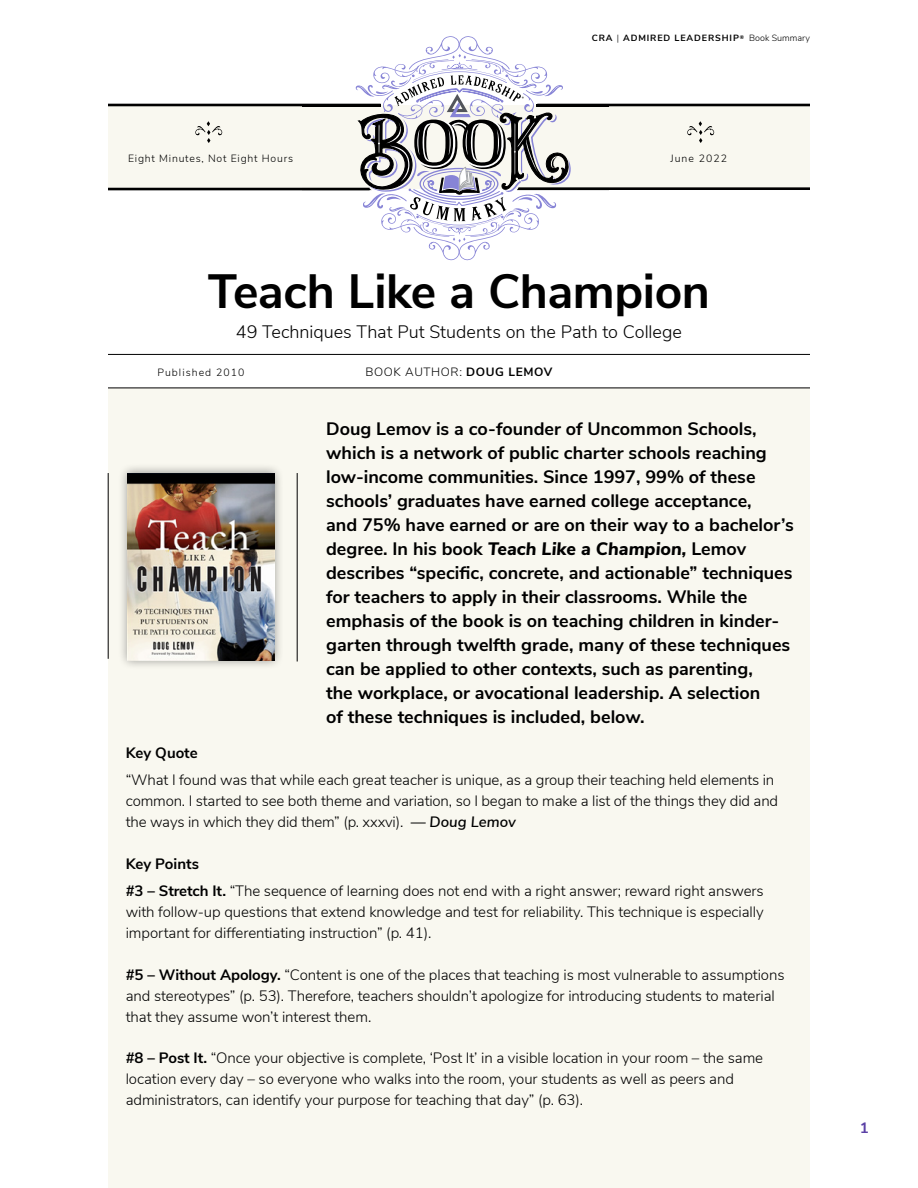
<style>
.page{position:relative;width:918px;height:1188px;background:#fff}
.page>*{position:absolute;margin:0;border:0;box-sizing:border-box;transform-origin:0 0}
.t1{font:700 48px "Nunito Sans";letter-spacing:-.01em;color:#000}
.t2{font:700 18px/24px "Nunito Sans";color:#000}
.t3{font:300 18px "Nunito Sans";color:#000}
.t4{font:300 15px/21px "Nunito Sans";letter-spacing:-.005em;color:#000}
.t5{font:700 15px "Nunito Sans";color:#000}
.t6{font:700 15px "Nunito Sans";color:#5b41a6}
.t7{font:300 12px "Nunito Sans";letter-spacing:.05em;color:#000}
.t8{font:300 10.5px "Nunito Sans";letter-spacing:.075em;color:#000}
.t9{font:300 10.5px "Nunito Sans";letter-spacing:.1em;color:#000}
.t10{font:700 9px "Nunito Sans";letter-spacing:.1em;color:#000}
.s1{font-weight:300}
.s2{font-weight:700}
.s3{font-weight:800;font-style:italic}
.s4{font-weight:600;font-style:italic}
</style>
<div class="page">
<div style="left:108px;top:388px;width:702px;height:800px;background:#f9f8f0"></div>
<div style="left:108px;top:105px;width:702px;height:84px;background:#f9f8f0"></div>
<hr style="left:108px;top:188px;width:262px;height:2px;background:#000">
<hr style="left:108px;top:104px;width:273px;height:2px;background:#000">
<hr style="left:537px;top:104px;width:273px;height:2px;background:#000">
<hr style="left:518px;top:187px;width:292px;height:3px;background:#000">
<hr style="left:108px;top:388px;width:702px;height:1px;background:#000">
<hr style="left:108px;top:354px;width:702px;height:1px;background:#000">
<svg style="left:303px;top:36px;width:305px;height:224px"></svg>
<svg style="left:687px;top:121px;width:27px;height:22px"></svg>
<svg style="left:195px;top:121px;width:27px;height:22px"></svg>
<hr style="left:108px;top:473px;width:1px;height:186px;background:#000">
<hr style="left:297px;top:473px;width:1px;height:188px;background:#000">
<div style="left:117px;top:463px;width:167px;height:207px;background:#000;opacity:.4"></div>
<img style="left:128px;top:473px;width:146px;height:187px">
<p class="t10" style="left:592px;top:32px;width:220px">CRA <span class="s1">|</span> ADMIRED LEADERSHIP<sup>®</sup> <span class="s1">Book Summary</span></p>
<p class="t8" style="left:128px;top:151px;width:166px">Eight Minutes, Not Eight Hours</p>
<p class="t9" style="left:670px;top:151px;width:58px">June 2022</p>
<h1 class="t1" style="left:208px;top:256px;width:504px">Teach Like a Champion</h1>
<p class="t3" style="left:236px;top:318px;width:448px">49 Techniques That Put Students on the Path to College</p>
<p class="t9" style="left:157px;top:365px;width:89px">Published 2010</p>
<p class="t7" style="left:366px;top:363px;width:188px">BOOK AUTHOR: <span class="s2">DOUG LEMOV</span></p>
<p class="t2" style="left:326px;top:416px;width:469px">Doug Lemov is a co-founder of Uncommon Schools, which is a network of public charter schools reaching low-income communities. Since 1997, 99% of these schools’ graduates have earned college acceptance,<br>and 75% have earned or are on their way to a bachelor’s degree. In his book <span class="s3">Teach Like a Champion,</span> Lemov describes “specific, concrete, and actionable” techniques for teachers to apply in their classrooms. While the emphasis of the book is on teaching children in kinder&shy;garten through twelfth grade, many of these techniques can be applied to other contexts, such as parenting,<br>the workplace, or avocational leadership. A selection<br>of these techniques is included, below.</p>
<p class="t5" style="left:126px;top:741px;width:74px">Key Quote</p>
<p class="t4" style="left:126px;top:769px;width:654px">“What I found was that while each great teacher is unique, as a group their teaching held elements in common. I started to see both theme and variation, so I began to make a list of the things they did and the ways in which they did them” (p. xxxvi). <span class="s4">— Doug Lemov</span></p>
<p class="t4" style="left:126px;top:849px;width:639px;line-height:27.8px"><span class="s2">Key Points<br>#3 – Stretch It.</span> “The sequence of learning does not end with a right answer; reward right answers</p>
<p class="t4" style="left:126px;top:901px;width:640px">with follow-up questions that extend knowledge and test for reliability. This technique is especially important for differentiating instruction” (p. 41).</p>
<p class="t4" style="left:126px;top:963px;width:660px"><span class="s2">#5 – Without Apology.</span> “Content is one of the places that teaching is most vulnerable to assumptions and stereotypes” (p. 53). Therefore, teachers shouldn’t apologize for introducing students to material that they assume won’t interest them.</p>
<p class="t4" style="left:126px;top:1046px;width:639px"><span class="s2">#8 – Post It.</span> “Once your objective is complete, ‘Post It’ in a visible location in your room – the same location every day – so everyone who walks into the room, your students as well as peers and administrators, can identify your purpose for teaching that day” (p. 63).</p>
<p class="t6" style="left:860px;top:1117px;width:10px">1</p>
</div>
